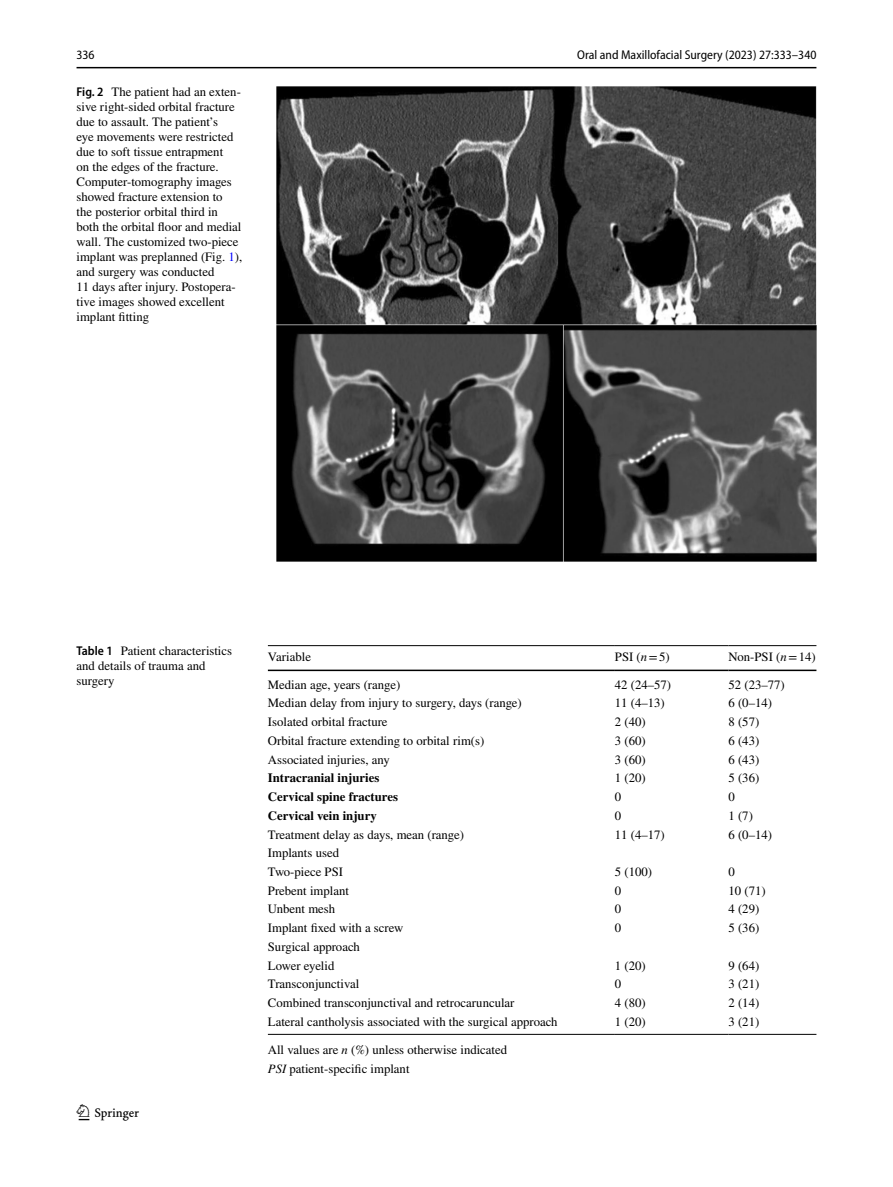
<style>
.page{position:relative;width:893px;height:1187px;background:#fff}
.page>*{position:absolute;margin:0;border:0;box-sizing:border-box;transform-origin:0 0}
.t1{font:22.5px "Springnew Regular 2";color:#000}
.t2{font:12.75px/15px "STIX";color:#000}
.t3{font:700 12.75px "STIX";color:#000}
.t4{font:semi-condensed 12.75px "Myriad Pro";color:#000}
.s1{font-family:"Myriad Pro";font-weight:600;font-stretch:semi-condensed}
.s2{color:#00f}
.s3{font-style:italic}
</style>
<div class="page">
<hr style="left:77px;top:67px;width:739px;height:1px;background:#000">
<img style="left:276px;top:87px;width:540px;height:474px">
<hr style="left:268px;top:645px;width:347px;height:1px;background:#000">
<hr style="left:268px;top:669px;width:347px;height:2px;background:#000">
<hr style="left:615px;top:645px;width:113px;height:1px;background:#000">
<hr style="left:615px;top:669px;width:113px;height:2px;background:#000">
<hr style="left:728px;top:645px;width:88px;height:1px;background:#000">
<hr style="left:728px;top:669px;width:88px;height:2px;background:#000">
<hr style="left:268px;top:1033px;width:347px;height:1px;background:#000">
<hr style="left:615px;top:1033px;width:113px;height:1px;background:#000">
<hr style="left:728px;top:1033px;width:88px;height:1px;background:#000">
<p class="t4" style="left:77px;top:48px;width:20px">336</p>
<p class="t4" style="left:577px;top:48px;width:241px">Oral and Maxillofacial Surgery (2023) 27:333–340</p>
<p class="t2" style="left:77px;top:85px;width:167px"><span class="s1">Fig. 2</span> The patient had an exten&shy;sive right-sided orbital fracture due to assault. The patient’s<br>eye movements were restricted due to soft tissue entrapment<br>on the edges of the fracture.<br>Computer-tomography images showed fracture extension to<br>the posterior orbital third in both the orbital floor and medial wall. The customized two-piece implant was preplanned (Fig. <span class="s2">1</span>), and surgery was conducted<br>11 days after injury. Postopera&shy;tive images showed excellent implant fitting</p>
<p class="t2" style="left:77px;top:643px;width:157px"><span class="s1">Table 1</span> Patient characteristics and details of trauma and surgery</p>
<h1 class="t1" style="left:79px;top:1104px;width:62px">1 3</h1>
<p class="t2" style="left:268px;top:649px;width:45px">Variable</p>
<p class="t2" style="left:615px;top:649px;width:56px">PSI (<span class="s3">n</span>=5)</p>
<p class="t2" style="left:728px;top:649px;width:89px">Non-PSI (<span class="s3">n</span>=14)</p>
<p class="t2" style="left:268px;top:677px;width:134px">Median age, years (range)</p>
<p class="t2" style="left:615px;top:677px;width:58px">42 (24–57)</p>
<p class="t2" style="left:728px;top:677px;width:58px">52 (23–77)</p>
<p class="t2" style="left:268px;top:696px;width:255px">Median delay from injury to surgery, days (range)</p>
<p class="t2" style="left:615px;top:696px;width:51px">11 (4–13)</p>
<p class="t2" style="left:728px;top:696px;width:45px">6 (0–14)</p>
<p class="t2" style="left:268px;top:715px;width:121px">Isolated orbital fracture</p>
<p class="t2" style="left:615px;top:715px;width:32px">2 (40)</p>
<p class="t2" style="left:728px;top:715px;width:32px">8 (57)</p>
<p class="t2" style="left:268px;top:734px;width:218px">Orbital fracture extending to orbital rim(s)</p>
<p class="t2" style="left:615px;top:734px;width:32px">3 (60)</p>
<p class="t2" style="left:728px;top:734px;width:32px">6 (43)</p>
<p class="t2" style="left:268px;top:752px;width:124px">Associated injuries, any</p>
<p class="t2" style="left:615px;top:752px;width:32px">3 (60)</p>
<p class="t2" style="left:728px;top:752px;width:32px">6 (43)</p>
<p class="t3" style="left:268px;top:770px;width:113px">Intracranial injuries</p>
<p class="t2" style="left:615px;top:771px;width:32px">1 (20)</p>
<p class="t2" style="left:728px;top:771px;width:32px">5 (36)</p>
<p class="t3" style="left:268px;top:789px;width:132px">Cervical spine fractures</p>
<p class="t2" style="left:615px;top:790px;width:8px">0</p>
<p class="t2" style="left:728px;top:790px;width:8px">0</p>
<p class="t3" style="left:268px;top:807px;width:110px">Cervical vein injury</p>
<p class="t2" style="left:615px;top:808px;width:8px">0</p>
<p class="t2" style="left:728px;top:808px;width:26px">1 (7)</p>
<p class="t2" style="left:268px;top:827px;width:198px">Treatment delay as days, mean (range)</p>
<p class="t2" style="left:615px;top:827px;width:51px">11 (4–17)</p>
<p class="t2" style="left:728px;top:827px;width:45px">6 (0–14)</p>
<p class="t2" style="left:268px;top:844px;width:77px;line-height:18.8px">Implants used<br>Two-piece PSI</p>
<p class="t2" style="left:615px;top:865px;width:39px">5 (100)</p>
<p class="t2" style="left:728px;top:865px;width:8px">0</p>
<p class="t2" style="left:268px;top:883px;width:83px">Prebent implant</p>
<p class="t2" style="left:615px;top:883px;width:8px">0</p>
<p class="t2" style="left:728px;top:883px;width:39px">10 (71)</p>
<p class="t2" style="left:268px;top:902px;width:69px">Unbent mesh</p>
<p class="t2" style="left:615px;top:902px;width:8px">0</p>
<p class="t2" style="left:728px;top:902px;width:32px">4 (29)</p>
<p class="t2" style="left:268px;top:921px;width:137px">Implant fixed with a screw</p>
<p class="t2" style="left:615px;top:921px;width:8px">0</p>
<p class="t2" style="left:728px;top:921px;width:32px">5 (36)</p>
<p class="t2" style="left:268px;top:938px;width:93px;line-height:18.8px">Surgical approach<br>Lower eyelid</p>
<p class="t2" style="left:615px;top:958px;width:32px">1 (20)</p>
<p class="t2" style="left:728px;top:958px;width:32px">9 (64)</p>
<p class="t2" style="left:268px;top:977px;width:93px">Transconjunctival</p>
<p class="t2" style="left:615px;top:977px;width:8px">0</p>
<p class="t2" style="left:728px;top:977px;width:32px">3 (21)</p>
<p class="t2" style="left:268px;top:996px;width:248px">Combined transconjunctival and retrocaruncular</p>
<p class="t2" style="left:615px;top:996px;width:32px">4 (80)</p>
<p class="t2" style="left:728px;top:996px;width:32px">2 (14)</p>
<p class="t2" style="left:268px;top:1014px;width:291px">Lateral cantholysis associated with the surgical approach</p>
<p class="t2" style="left:615px;top:1014px;width:32px">1 (20)</p>
<p class="t2" style="left:728px;top:1014px;width:32px">3 (21)</p>
<p class="t2" style="left:268px;top:1040px;width:241px;line-height:19.2px">All values are <span class="s3">n</span> (%) unless otherwise indicated<br><span class="s3">PSI</span> patient-specific implant</p>
</div>
